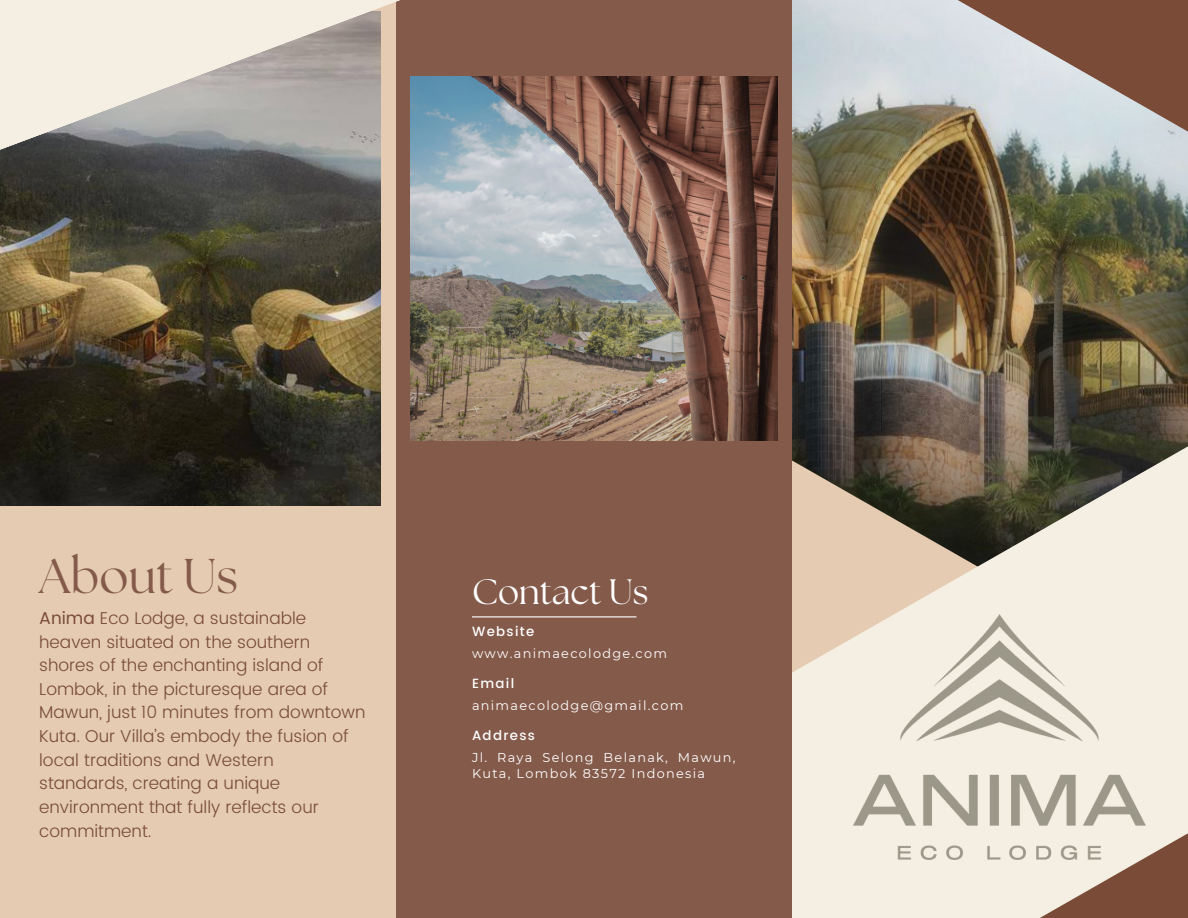
<style>
.page{position:relative;width:1188px;height:918px;background:#e4cbb2}
.page>*{position:absolute;margin:0;border:0;box-sizing:border-box;transform-origin:0 0}
.t1{font:48.75px "The Seasons";color:#845a4a}
.t2{font:35.25px "The Seasons";color:#fff}
.t3{font:300 17.1px/23.7px "Poppins";color:#7a4c37}
.t4{font:500 13.35px "Poppins";letter-spacing:.1em;color:#fff}
.t5{font:12.9px/16px "Montserrat";letter-spacing:.1em;color:#fff}
.s1{font-weight:400}
</style>
<div class="page">
<img style="left:792px;top:0;width:396px;height:274px">
<img style="left:792px;top:274px;width:396px;height:644px">
<div style="left:396px;top:0;width:396px;height:918px;background:#845a4a"></div>
<hr style="left:472px;top:616px;width:164px;height:1px;background:#fff">
<img style="left:0;top:233px;width:381px;height:273px">
<img style="left:411px;top:76px;width:366px;height:365px">
<svg style="left:915px;top:0;width:273px;height:191px;background:#a49a91"></svg>
<svg style="left:964px;top:811px;width:224px;height:107px;background:#c1ab9a"></svg>
<img style="left:854px;top:614px;width:291px;height:246px">
<svg style="left:0;top:0;width:415px;height:233px;background:#9f9a93"></svg>
<p class="t1" style="left:39px;top:554px;width:200px">About Us</p>
<p class="t3" style="left:39px;top:606px;width:328px"><span class="s1">Anima</span> Eco Lodge, a sustainable heaven situated on the southern shores of the enchanting island of<br>Lombok, in the picturesque area of<br>Mawun, just 10 minutes from downtown<br>Kuta. Our Villa’s embody the fusion of local traditions and Western standards, creating a unique environment that fully reflects our commitment.</p>
<p class="t2" style="left:472px;top:576px;width:178px">Contact Us</p>
<p class="t4" style="left:472px;top:624px;width:64px">Website</p>
<p class="t5" style="left:472px;top:645px;width:197px">www.animaecolodge.com</p>
<p class="t5" style="left:472px;top:697px;width:213px">animaecolodge@gmail.com</p>
<p class="t5" style="left:472px;top:749px;width:265px">Jl. Raya Selong Belanak, Mawun,<br>Kuta, Lombok 83572 Indonesia</p>
<p class="t4" style="left:472px;top:676px;width:44px">Email</p>
<p class="t4" style="left:472px;top:727px;width:65px">Address</p>
</div>
